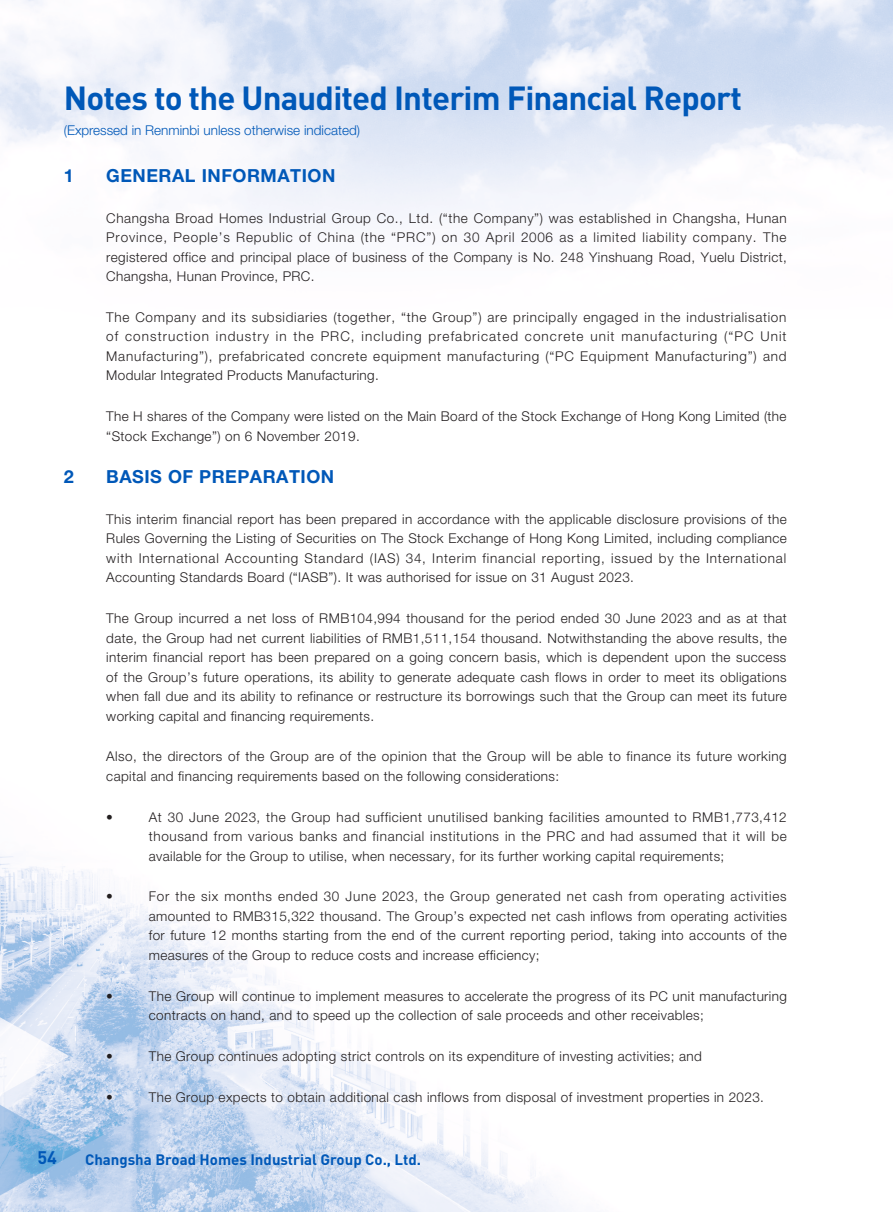
<style>
.page{position:relative;width:893px;height:1212px;background:#fff}
.page>*{position:absolute;margin:0;border:0;box-sizing:border-box;transform-origin:0 0}
.t1{font:700 33px "DIN";letter-spacing:-.025em;color:#0058b8}
._01_Heading_1{font:700 18px "Helvetica Neue LT Std";letter-spacing:.03em;color:#0058b8}
.t2{font:700 18px "DIN";color:#0058b8}
.t3{font:700 15px "DIN";color:#0058b8}
._00_Body_text{font:300 13.5px/19.5px "Helvetica Neue LT Std";letter-spacing:.03em;color:#231f20;text-align:justify}
.t4{font:300 13.5px "Helvetica Neue LT Std";color:#0058b8}
</style>
<div class="page">
<img style="left:0;top:0;width:893px;height:1212px">
<h1 class="t1" style="left:64px;top:76px;width:680px">Notes to the Unaudited Interim Financial Report</h1>
<p class="t4" style="left:64px;top:122px;width:298px">(Expressed in Renminbi unless otherwise indicated)</p>
<p class="_01_Heading_1" style="left:64px;top:164px;width:12px">1</p>
<p class="_01_Heading_1" style="left:106px;top:164px;width:231px">GENERAL INFORMATION</p>
<p class="_00_Body_text" style="left:106px;top:208px;width:682px">Changsha Broad Homes Industrial Group Co., Ltd. (“the Company”) was established in Changsha, Hunan Province, People’s Republic of China (the “PRC”) on 30 April 2006 as a limited liability company. The registered office and principal place of business of the Company is No. 248 Yinshuang Road, Yuelu District, Changsha, Hunan Province, PRC.</p>
<p class="_00_Body_text" style="left:106px;top:307px;width:682px">The Company and its subsidiaries (together, “the Group”) are principally engaged in the industrialisation of construction industry in the PRC, including prefabricated concrete unit manufacturing (“PC Unit Manufacturing”), prefabricated concrete equipment manufacturing (“PC Equipment Manufacturing”) and Modular Integrated Products Manufacturing.</p>
<p class="_00_Body_text" style="left:106px;top:406px;width:682px">The H shares of the Company were listed on the Main Board of the Stock Exchange of Hong Kong Limited (the “Stock Exchange”) on 6 November 2019.</p>
<p class="_01_Heading_1" style="left:64px;top:465px;width:12px">2</p>
<p class="_01_Heading_1" style="left:106px;top:465px;width:229px">BASIS OF PREPARATION</p>
<p class="_00_Body_text" style="left:106px;top:509px;width:682px">This interim financial report has been prepared in accordance with the applicable disclosure provisions of the Rules Governing the Listing of Securities on The Stock Exchange of Hong Kong Limited, including compliance with International Accounting Standard (IAS) 34, Interim financial reporting, issued by the International Accounting Standards Board (“IASB”). It was authorised for issue on 31 August 2023.</p>
<p class="_00_Body_text" style="left:106px;top:608px;width:682px">The Group incurred a net loss of RMB104,994 thousand for the period ended 30 June 2023 and as at that date, the Group had net current liabilities of RMB1,511,154 thousand. Notwithstanding the above results, the interim financial report has been prepared on a going concern basis, which is dependent upon the success of the Group’s future operations, its ability to generate adequate cash flows in order to meet its obligations when fall due and its ability to refinance or restructure its borrowings such that the Group can meet its future working capital and financing requirements.</p>
<p class="_00_Body_text" style="left:106px;top:746px;width:682px">Also, the directors of the Group are of the opinion that the Group will be able to finance its future working capital and financing requirements based on the following considerations:</p>
<p class="_00_Body_text" style="left:106px;top:807px;width:8px">•</p>
<p class="_00_Body_text" style="left:149px;top:807px;width:639px">At 30 June 2023, the Group had sufficient unutilised banking facilities amounted to RMB1,773,412 thousand from various banks and financial institutions in the PRC and had assumed that it will be available for the Group to utilise, when necessary, for its further working capital requirements;</p>
<p class="_00_Body_text" style="left:106px;top:886px;width:8px">•</p>
<p class="_00_Body_text" style="left:149px;top:886px;width:639px">For the six months ended 30 June 2023, the Group generated net cash from operating activities amounted to RMB315,322 thousand. The Group’s expected net cash inflows from operating activities for future 12 months starting from the end of the current reporting period, taking into accounts of the measures of the Group to reduce costs and increase efficiency;</p>
<p class="_00_Body_text" style="left:106px;top:986px;width:8px">•</p>
<p class="_00_Body_text" style="left:149px;top:986px;width:640px">The Group will continue to implement measures to accelerate the progress of its PC unit manufacturing contracts on hand, and to speed up the collection of sale proceeds and other receivables;</p>
<p class="_00_Body_text" style="left:106px;top:1046px;width:8px">•</p>
<p class="_00_Body_text" style="left:149px;top:1046px;width:554px">The Group continues adopting strict controls on its expenditure of investing activities; and</p>
<p class="_00_Body_text" style="left:106px;top:1087px;width:8px">•</p>
<p class="_00_Body_text" style="left:149px;top:1087px;width:617px">The Group expects to obtain additional cash inflows from disposal of investment properties in 2023.</p>
<h2 class="t2" style="left:37px;top:1146px;width:21px">54</h2>
<p class="t3" style="left:85px;top:1149px;width:338px">Changsha Broad Homes Industrial Group Co., Ltd.</p>
</div>
